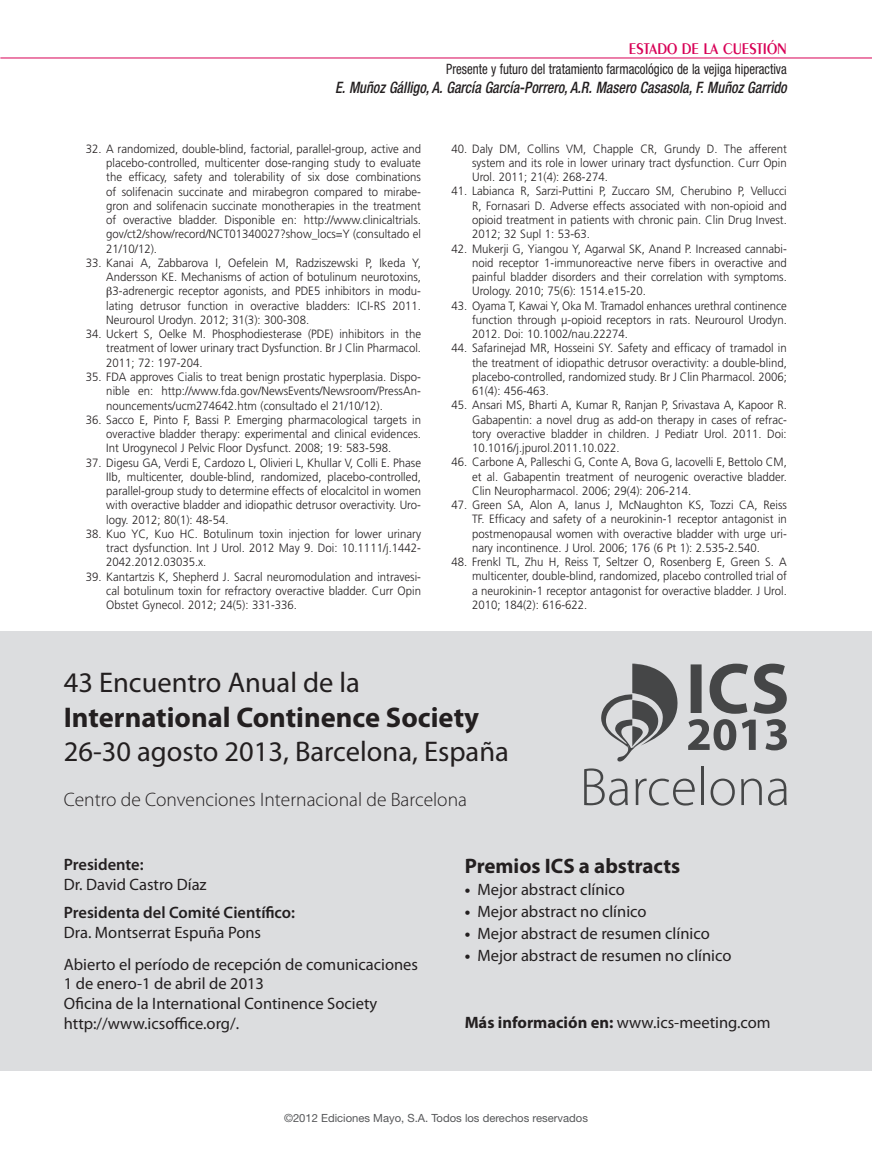
<style>
.page{position:relative;width:872px;height:1149px;background:#fff}
.page>*{position:absolute;margin:0;border:0;box-sizing:border-box;transform-origin:0 0}
.t1{font:28.5px/34.2px "Myriad Pro";color:#231f20}
.t2{font:700 21px "Myriad Pro";color:#231f20}
.t3{font:300 19.5px "Myriad Pro";color:#231f20}
.t4{font:16.5px/19.8px "Myriad Pro";color:#231f20}
.t5{font:600 16.5px/19.8px "Myriad Pro";color:#231f20}
.t6{font:600 16.5px "Peignot LT Std";color:#d80056;scale:.9 1}
.t7{font:italic 500 condensed 15.75px "Helvetica Neue LT Std";color:#231f20;scale:.9 1}
.t8{font:condensed 14.25px "Helvetica Neue LT Std";color:#231f20;scale:.9 1}
.t9{font:300 12px/14.2px "Frutiger LT Std";color:#231f20;text-align:justify;scale:.95 1}
.t10{font:11.25px "Helvetica Neue LT Std";color:#57585a}
.s1{font-weight:700}
.s2{font-weight:600}
.s3{font-weight:400}
</style>
<div class="page">
<hr style="left:0;top:58px;width:872px;height:1px;background:#d80056">
<div style="left:1px;top:631px;width:871px;height:438px;background:#dcdddf"></div>
<svg style="left:690px;top:663px;width:96px;height:50px"></svg>
<svg style="left:601px;top:663px;width:77px;height:99px"></svg>
<svg style="left:688px;top:719px;width:48px;height:31px"></svg>
<svg style="left:742px;top:719px;width:13px;height:30px"></svg>
<svg style="left:765px;top:719px;width:22px;height:31px"></svg>
<svg style="left:584px;top:768px;width:44px;height:37px"></svg>
<svg style="left:635px;top:778px;width:59px;height:27px"></svg>
<hr style="left:701px;top:766px;width:3px;height:38px;background:#454647">
<svg style="left:710px;top:778px;width:25px;height:27px"></svg>
<svg style="left:741px;top:778px;width:20px;height:26px"></svg>
<svg style="left:768px;top:778px;width:18px;height:27px"></svg>
<p class="t6" style="left:629px;top:39px;width:177px">ESTADO DE LA CUESTIÓN</p>
<p class="t8" style="left:446px;top:61px;width:380px">Presente y futuro del tratamiento farmacológico de la vejiga hiperactiva</p>
<p class="t7" style="left:335px;top:78px;width:503px">E. Muñoz Gálligo, A. García García-Porrero, A.R. Masero Casasola, F. Muñoz Garrido</p>
<p class="t9" style="left:106px;top:142px;width:333px;text-indent:-21px">32. A randomized, double-blind, factorial, parallel-group, active and placebo-controlled, multicenter dose-ranging study to evaluate the efficacy, safety and tolerability of six dose combinations of solifenacin succinate and mirabegron compared to mirabe&shy;gron and solifenacin succinate monotherapies in the treatment of overactive bladder. Disponible en: http://www.clinicaltrials. gov/ct2/show/record/NCT01340027?show_locs=Y (consultado el 21/10/12).</p>
<p class="t9" style="left:86px;top:256px;width:354px">33. Kanai A, Zabbarova I, Oefelein M, Radziszewski P, Ikeda Y,</p>
<p class="t9" style="left:106px;top:270px;width:333px">Andersson KE. Mechanisms of action of botulinum neurotoxins,</p>
<p class="t9" style="left:113px;top:284px;width:326px">3-adrenergic receptor agonists, and PDE5 inhibitors in modu-</p>
<p class="t9" style="left:106px;top:298px;width:333px">lating detrusor function in overactive bladders: ICI-RS 2011.</p>
<p class="t9" style="left:106px;top:313px;width:215px">Neurourol Urodyn. 2012; 31(3): 300-308.</p>
<p class="t9" style="left:106px;top:327px;width:333px;text-indent:-21px">34. Uckert S, Oelke M. Phosphodiesterase (PDE) inhibitors in the treatment of lower urinary tract Dysfunction. Br J Clin Pharmacol.<br>2011; 72: 197-204.</p>
<p class="t9" style="left:106px;top:370px;width:333px;text-indent:-21px">35. FDA approves Cialis to treat benign prostatic hyperplasia. Dispo&shy;nible en: http://www.fda.gov/NewsEvents/Newsroom/PressAn&shy;nouncements/ucm274642.htm (consultado el 21/10/12).</p>
<p class="t9" style="left:106px;top:412px;width:333px;text-indent:-21px">36. Sacco E, Pinto F, Bassi P. Emerging pharmacological targets in overactive bladder therapy: experimental and clinical evidences.<br>Int Urogynecol J Pelvic Floor Dysfunct. 2008; 19: 583-598.</p>
<p class="t9" style="left:106px;top:455px;width:333px;text-indent:-21px">37. Digesu GA, Verdi E, Cardozo L, Olivieri L, Khullar V, Colli E. Phase IIb, multicenter, double-blind, randomized, placebo-controlled, parallel-group study to determine effects of elocalcitol in women with overactive bladder and idiopathic detrusor overactivity. Uro&shy;logy. 2012; 80(1): 48-54.</p>
<p class="t9" style="left:106px;top:526px;width:333px;text-indent:-21px">38. Kuo YC, Kuo HC. Botulinum toxin injection for lower urinary tract dysfunction. Int J Urol. 2012 May 9. Doi: 10.1111/j.1442- 2042.2012.03035.x.</p>
<p class="t9" style="left:106px;top:569px;width:333px;text-indent:-21px">39. Kantartzis K, Shepherd J. Sacral neuromodulation and intravesi&shy;cal botulinum toxin for refractory overactive bladder. Curr Opin Obstet Gynecol. 2012; 24(5): 331-336.</p>
<p class="t9" style="left:472px;top:141px;width:333px;text-indent:-21px">40. Daly DM, Collins VM, Chapple CR, Grundy D. The afferent system and its role in lower urinary tract dysfunction. Curr Opin Urol. 2011; 21(4): 268-274.</p>
<p class="t9" style="left:472px;top:184px;width:333px;text-indent:-21px">41. Labianca R, Sarzi-Puttini P, Zuccaro SM, Cherubino P, Vellucci R, Fornasari D. Adverse effects associated with non-opioid and opioid treatment in patients with chronic pain. Clin Drug Invest.<br>2012; 32 Supl 1: 53-63.</p>
<p class="t9" style="left:472px;top:241px;width:333px;text-indent:-21px">42. Mukerji G, Yiangou Y, Agarwal SK, Anand P. Increased cannabi&shy;noid receptor 1-immunoreactive nerve fibers in overactive and painful bladder disorders and their correlation with symptoms.<br>Urology. 2010; 75(6): 1514.e15-20.</p>
<p class="t9" style="left:472px;top:298px;width:333px;text-indent:-21px">43. Oyama T, Kawai Y, Oka M. Tramadol enhances urethral continence function through μ-opioid receptors in rats. Neurourol Urodyn.<br>2012. Doi: 10.1002/nau.22274.</p>
<p class="t9" style="left:472px;top:341px;width:333px;text-indent:-21px">44. Safarinejad MR, Hosseini SY. Safety and efficacy of tramadol in the treatment of idiopathic detrusor overactivity: a double-blind, placebo-controlled, randomized study. Br J Clin Pharmacol. 2006; 61(4): 456-463.</p>
<p class="t9" style="left:472px;top:398px;width:333px;text-indent:-21px">45. Ansari MS, Bharti A, Kumar R, Ranjan P, Srivastava A, Kapoor R.<br>Gabapentin: a novel drug as add-on therapy in cases of refrac&shy;tory overactive bladder in children. J Pediatr Urol. 2011. Doi:<br>10.1016/j.jpurol.2011.10.022.</p>
<p class="t9" style="left:472px;top:455px;width:333px;text-indent:-21px">46. Carbone A, Palleschi G, Conte A, Bova G, Iacovelli E, Bettolo CM, et al. Gabapentin treatment of neurogenic overactive bladder.<br>Clin Neuropharmacol. 2006; 29(4): 206-214.</p>
<p class="t9" style="left:472px;top:498px;width:333px;text-indent:-21px">47. Green SA, Alon A, Ianus J, McNaughton KS, Tozzi CA, Reiss TF. Efficacy and safety of a neurokinin-1 receptor antagonist in postmenopausal women with overactive bladder with urge uri&shy;nary incontinence. J Urol. 2006; 176 (6 Pt 1): 2.535-2.540.</p>
<p class="t9" style="left:472px;top:555px;width:333px;text-indent:-21px">48. Frenkl TL, Zhu H, Reiss T, Seltzer O, Rosenberg E, Green S. A multicenter, double-blind, randomized, placebo controlled trial of a neurokinin-1 receptor antagonist for overactive bladder. J Urol.<br>2010; 184(2): 616-622.</p>
<p class="t1" style="left:64px;top:666px;width:447px">43 Encuentro Anual de la<br><span class="s1">International Continence Society<br></span>26-30 agosto 2013, Barcelona, España</p>
<p class="t3" style="left:64px;top:788px;width:405px">Centro de Convenciones Internacional de Barcelona</p>
<p class="t4" style="left:64px;top:854px;width:144px"><span class="s2">Presidente:<br></span>Dr. David Castro Díaz</p>
<p class="t5" style="left:64px;top:902px;width:233px">Presidenta del Comité Científico:<br><span class="s3">Dra. Montserrat Espuña Pons</span></p>
<p class="t4" style="left:64px;top:954px;width:356px">Abierto el período de recepción de comunicaciones 1 de enero-1 de abril de 2013<br>Oficina de la International Continence Society http://www.icsoffice.org/.</p>
<p class="t2" style="left:464px;top:854px;width:217px">Premios ICS a abstracts</p>
<p class="t4" style="left:464px;top:879px;width:162px"><span class="s1">•</span> Mejor abstract clínico</p>
<p class="t4" style="left:464px;top:901px;width:183px"><span class="s1">•</span> Mejor abstract no clínico</p>
<p class="t4" style="left:464px;top:923px;width:246px"><span class="s1">•</span> Mejor abstract de resumen clínico</p>
<p class="t4" style="left:464px;top:945px;width:268px"><span class="s1">•</span> Mejor abstract de resumen no clínico</p>
<p class="t4" style="left:464px;top:1012px;width:307px"><span class="s1">Más información en:</span> www.ics-meeting.com</p>
<p class="t10" style="left:284px;top:1111px;width:305px">©2012 Ediciones Mayo, S.A. Todos los derechos reservados</p>
</div>
